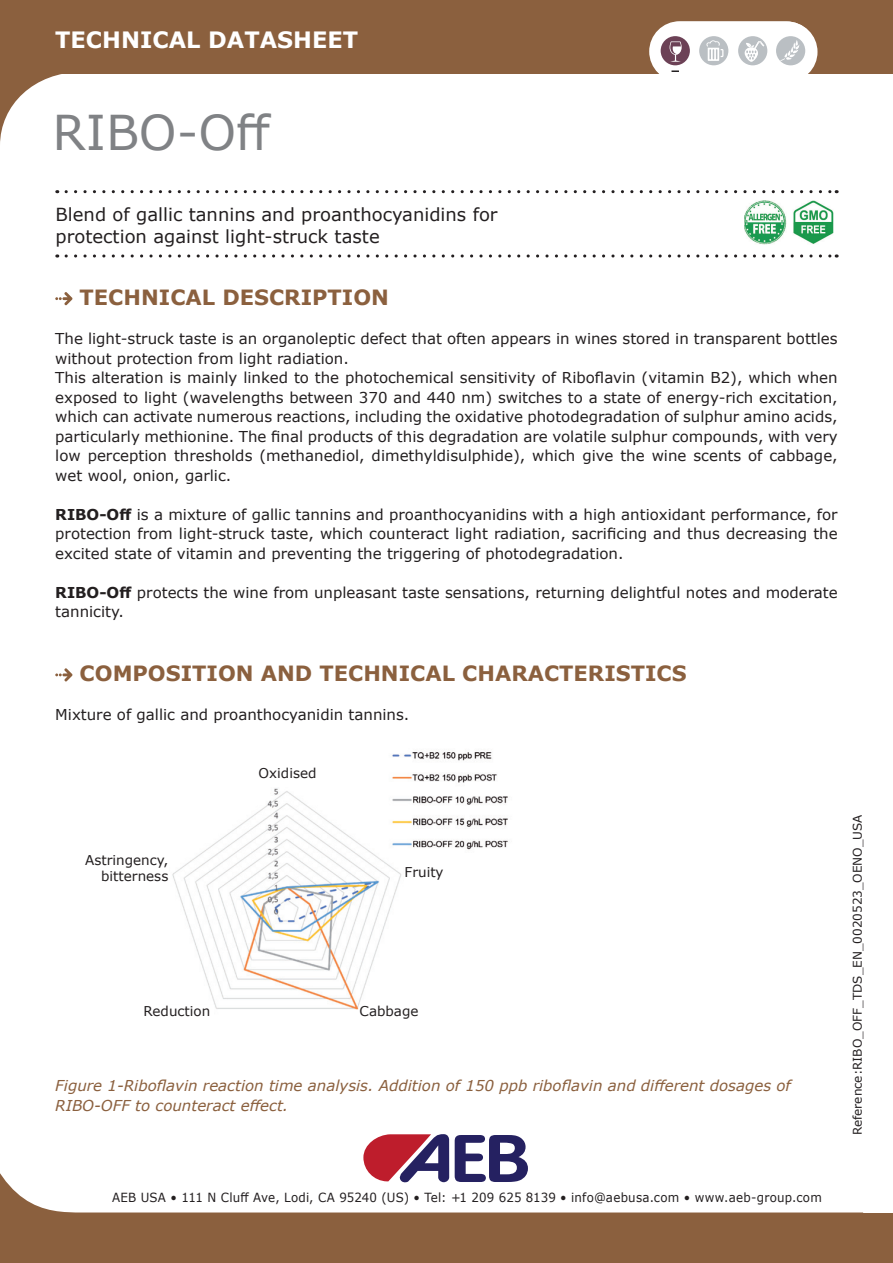
<style>
.page{position:relative;width:893px;height:1263px;background:#fff}
.page>*{position:absolute;margin:0;border:0;box-sizing:border-box;transform-origin:0 0}
.t1{font:48px "Verdana";color:#808285}
.t2{font:700 22.5px "Verdana";color:#fff}
.t3{font:700 21px "Verdana";color:#8b603e}
.t4{font:18px/21.6px "Verdana";color:#231f20}
.t5{font:15px/19.5px "Verdana";color:#231f20}
.t6{font:italic 15px/19.5px "Verdana";color:#8b603e}
.t7{font:13.5px/16.2px "Verdana";color:#231f20;text-align:right}
.t8{font:12.6px "Verdana";letter-spacing:.02em;color:#231f20;scale:.94 1}
.t9{font:12px "Verdana";color:#231f20}
.s1{font-weight:700}
</style>
<div class="page">
<div style="left:0;top:0;width:893px;height:73px;background:#8b603e"></div>
<svg style="left:0;top:28px;width:863px;height:114px"></svg>
<svg style="left:0;top:1173px;width:445px;height:39px"></svg>
<div style="left:0;top:1212px;width:893px;height:51px;background:#8b603e"></div>
<svg style="left:66px;top:190px;width:771px;height:3px"></svg>
<svg style="left:66px;top:254px;width:771px;height:4px"></svg>
<svg style="left:649px;top:21px;width:167px;height:61px"></svg>
<div style="left:650px;top:22px;width:167px;height:60px;background:#fff;border-radius:30px"></div>
<svg style="left:671px;top:70px;width:8px;height:2px"></svg>
<div style="left:776px;top:36px;width:29px;height:29px;background:#babfc3;border-radius:50%"></div>
<svg style="left:780px;top:40px;width:20px;height:21px"></svg>
<div style="left:738px;top:36px;width:29px;height:29px;background:#babfc3;border-radius:50%"></div>
<div style="left:661px;top:36px;width:29px;height:29px;background:#6c4156;border-radius:50%"></div>
<div style="left:699px;top:36px;width:29px;height:29px;background:#babfc3;border-radius:50%"></div>
<svg style="left:706px;top:40px;width:17px;height:21px"></svg>
<svg style="left:670px;top:41px;width:12px;height:21px"></svg>
<svg style="left:745px;top:41px;width:20px;height:21px"></svg>
<svg style="left:55px;top:292px;width:17px;height:13px"></svg>
<svg style="left:55px;top:668px;width:17px;height:13px"></svg>
<img style="left:744px;top:201px;width:90px;height:44px">
<img style="left:172px;top:752px;width:336px;height:258px">
<div style="left:405px;top:867px;width:75px;height:24px;background:#fff"></div>
<div style="left:360px;top:1005px;width:75px;height:25px;background:#fff"></div>
<div style="left:144px;top:1005px;width:70px;height:25px;background:#fff"></div>
<div style="left:239px;top:767px;width:93px;height:20px;background:#fff"></div>
<svg style="left:363px;top:1134px;width:165px;height:48px"></svg>
<h2 class="t2" style="left:55px;top:24px;width:304px">TECHNICAL DATASHEET</h2>
<h1 class="t1" style="left:52px;top:100px;width:220px">RIBO-Off</h1>
<p class="t4" style="left:56px;top:204px;width:443px">Blend of gallic tannins and proanthocyanidins for protection against light-struck taste</p>
<h3 class="t3" style="left:80px;top:283px;width:311px">TECHNICAL DESCRIPTION</h3>
<p class="t5" style="left:55px;top:329px;width:784px">The light-struck taste is an organoleptic defect that often appears in wines stored in transparent bottles without protection from light radiation.<br>This alteration is mainly linked to the photochemical sensitivity of Riboflavin (vitamin B2), which when exposed to light (wavelengths between 370 and 440 nm) switches to a state of energy-rich excitation, which can activate numerous reactions, including the oxidative photodegradation of sulphur amino acids, particularly methionine. The final products of this degradation are volatile sulphur compounds, with very low perception thresholds (methanediol, dimethyldisulphide), which give the wine scents of cabbage, wet wool, onion, garlic.</p>
<p class="t5" style="left:55px;top:504px;width:784px;text-align:justify"><span class="s1">RIBO-Off</span> is a mixture of gallic tannins and proanthocyanidins with a high antioxidant performance, for protection from light-struck taste, which counteract light radiation, sacrificing and thus decreasing the excited state of vitamin and preventing the triggering of photodegradation.</p>
<p class="t5" style="left:55px;top:582px;width:784px"><span class="s1">RIBO-Off</span> protects the wine from unpleasant taste sensations, returning delightful notes and moderate tannicity.</p>
<h3 class="t3" style="left:80px;top:659px;width:608px">COMPOSITION AND TECHNICAL CHARACTERISTICS</h3>
<p class="t5" style="left:55px;top:705px;width:356px">Mixture of gallic and proanthocyanidin tannins.</p>
<p class="t7" style="left:85px;top:851px;width:85px">Astringency, bitterness</p>
<p class="t7" style="left:259px;top:764px;width:59px">Oxidised</p>
<p class="t7" style="left:405px;top:864px;width:41px">Fruity</p>
<p class="t7" style="left:144px;top:1003px;width:68px">Reduction</p>
<p class="t7" style="left:360px;top:1003px;width:60px">Cabbage</p>
<p class="t6" style="left:55px;top:1076px;width:737px">Figure 1-Riboflavin reaction time analysis. Addition of 150 ppb riboflavin and different dosages of<br>RIBO-OFF to counteract effect.</p>
<p class="t9" style="left:849px;top:1135px;width:322px;rotate:-90deg">Reference:RIBO_OFF_TDS_EN_0020523_OENO_USA</p>
<p class="t8" style="left:112px;top:1189px;width:757px">AEB USA • 111 N Cluff Ave, Lodi, CA 95240 (US) • Tel: +1 209 625 8139 • info@aebusa.com • www.aeb-group.com</p>
</div>
